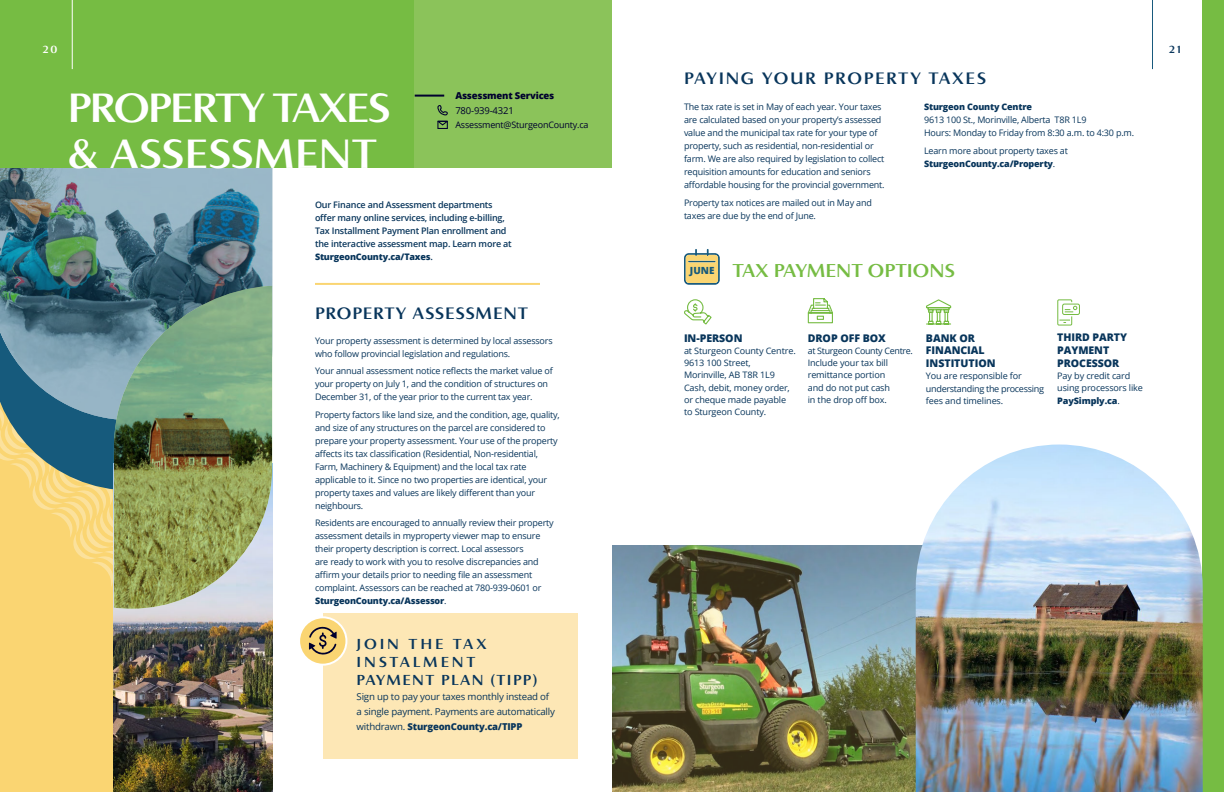
<style>
.page{position:relative;width:1224px;height:792px;background:#fff}
.page>*{position:absolute;margin:0;border:0;box-sizing:border-box;transform-origin:0 0}
.t1{font:700 39.5px/46.1px "Accent Graphic";letter-spacing:-.05em;color:#fff}
.t2{font:700 18px "Accent Graphic";color:#76bc43}
.t3{font:700 16px "Accent Graphic";letter-spacing:.1em;color:#08355b}
.t4{font:700 16px "Accent Graphic";letter-spacing:.05em;color:#08355b}
.t5{font:700 14px/18px "Accent Graphic";letter-spacing:.135em;color:#08355b}
.t6{font:800 10.6px/12.7px "Open Sans";letter-spacing:-.005em;color:#08355b}
.t7{font:800 10.5px/12.7px "Open Sans";letter-spacing:-.005em;color:#08355b}
.t8{font:700 10px "Accent Graphic";color:#fff}
.t9{font:700 10px "Accent Graphic";color:#08355b}
.t10{font:9.5px/15px "Open Sans";letter-spacing:-.02em;color:#08355b}
.t11{font:800 9.5px "Open Sans";letter-spacing:-.02em;color:#00002e}
.t12{font:9.5px "Open Sans";letter-spacing:-.02em;color:#00002e}
.t13{font:9px/13px "Open Sans";letter-spacing:-.02em;color:#08355b}
.t14{font:600 9px/13px "Open Sans";letter-spacing:-.02em;color:#08355b}
.t15{font:9px "Open Sans";letter-spacing:-.02em;color:#00002e}
.t16{font:800 9px "Open Sans";letter-spacing:-.02em;color:#08355b}
.t17{font:8.9px/12.3px "Open Sans";letter-spacing:-.015em;color:#08355b}
.s1{font-weight:800}
.s2{font-family:"Open Sans";font-weight:800;font-size:9.8px;color:#165a7c}
</style>
<div class="page">
<div style="left:0;top:240px;width:114px;height:552px;background:#fad572"></div>
<svg style="left:32px;top:490px;width:82px;height:119px"></svg>
<svg style="left:0;top:421px;width:114px;height:69px;fill:#165a7c"></svg>
<img style="left:0;top:168px;width:272px;height:253px">
<div style="left:0;top:0;width:612px;height:168px;background:#76bc43"></div>
<div style="left:1203px;top:0;width:21px;height:792px;background:#76bc43"></div>
<div style="left:415px;top:0;width:197px;height:168px;background:#8bc35a"></div>
<hr style="left:1152px;top:0;width:1px;height:69px;background:#185a7d">
<hr style="left:72px;top:0;width:1px;height:69px;background:#fff">
<div style="left:323px;top:613px;width:255px;height:145px;background:#fde7b5"></div>
<svg style="left:299px;top:617px;width:47px;height:48px"></svg>
<div style="left:298px;top:616px;width:49px;height:50px;border:2px solid #fff;border-radius:50%"></div>
<div style="left:437px;top:121px;width:11px;height:8px;border:1px solid #00002e"></div>
<svg style="left:437px;top:105px;width:11px;height:21px"></svg>
<hr style="left:415px;top:95px;width:29px;height:2px;background:#00002e">
<hr style="left:315px;top:283px;width:225px;height:2px;background:#fad572">
<svg style="left:684px;top:249px;width:36px;height:36px"></svg>
<svg style="left:684px;top:299px;width:28px;height:26px"></svg>
<svg style="left:807px;top:298px;width:26px;height:26px"></svg>
<svg style="left:926px;top:299px;width:26px;height:26px"></svg>
<div style="left:1062px;top:304px;width:18px;height:11px;border:1px solid #76bc43;border-radius:2px"></div>
<svg style="left:1057px;top:299px;width:20px;height:27px"></svg>
<svg style="left:309px;top:625px;width:28px;height:31px"></svg>
<img style="left:114px;top:609px;width:158px;height:183px">
<img style="left:612px;top:546px;width:304px;height:246px">
<img style="left:916px;top:445px;width:287px;height:347px">
<img style="left:114px;top:286px;width:158px;height:323px">
<p class="t8" style="left:42px;top:44px;width:17px">20</p>
<p class="t9" style="left:1169px;top:44px;width:14px">21</p>
<h1 class="t1" style="left:67px;top:85px;width:325px">PROPERTY TAXES &amp; ASSESSMENT</h1>
<h3 class="t3" style="left:684px;top:71px;width:304px">PAYING YOUR PROPERTY TAXES</h3>
<p class="t13" style="left:684px;top:102px;width:202px">The tax rate is set in May of each year. Your taxes are calculated based on your property’s assessed value and the municipal tax rate for your type of property, such as residential, non-residential or farm. We are also required by legislation to collect requisition amounts for education and seniors affordable housing for the provincial government.</p>
<p class="t13" style="left:684px;top:197px;width:189px">Property tax notices are mailed out in May and taxes are due by the end of June.</p>
<p class="t11" style="left:455px;top:92px;width:100px">Assessment Services</p>
<p class="t12" style="left:455px;top:107px;width:60px">780-939-4321</p>
<p class="t15" style="left:455px;top:121px;width:135px">Assessment@SturgeonCounty.ca</p>
<p class="t16" style="left:924px;top:103px;width:109px">Sturgeon County Centre</p>
<p class="t13" style="left:924px;top:115px;width:212px">9613 100 St., Morinville, Alberta T8R 1L9<br>Hours: Monday to Friday from 8:30 a.m. to 4:30 p.m.</p>
<p class="t13" style="left:924px;top:145px;width:145px">Learn more about property taxes at<br><span class="s1">SturgeonCounty.ca/Property</span>.</p>
<p class="t14" style="left:315px;top:200px;width:198px">Our Finance and Assessment departments offer many online services, including e-billing, Tax Installment Payment Plan enrollment and the interactive assessment map. Learn more at <span class="s1">SturgeonCounty.ca/Taxes</span>.</p>
<h2 class="t2" style="left:690px;top:260px;width:267px"><span class="s2">JUNE</span> TAX PAYMENT OPTIONS</h2>
<h3 class="t4" style="left:315px;top:305px;width:215px">PROPERTY ASSESSMENT</h3>
<p class="t13" style="left:315px;top:335px;width:239px">Your property assessment is determined by local assessors who follow provincial legislation and regulations.</p>
<p class="t13" style="left:315px;top:364px;width:239px">Your annual assessment notice reflects the market value of your property on July 1, and the condition of structures on<br>December 31, of the year prior to the current tax year.</p>
<p class="t13" style="left:315px;top:408px;width:246px">Property factors like land size, and the condition, age, quality, and size of any structures on the parcel are considered to prepare your property assessment. Your use of the property affects its tax classification (Residential, Non-residential, Farm, Machinery &amp; Equipment) and the local tax rate applicable to it. Since no two properties are identical, your property taxes and values are likely different than your neighbours.</p>
<p class="t13" style="left:315px;top:517px;width:240px">Residents are encouraged to annually review their property assessment details in myproperty viewer map to ensure their property description is correct. Local assessors<br>are ready to work with you to resolve discrepancies and affirm your details prior to needing file an assessment complaint. Assessors can be reached at 780-939-0601 or <span class="s1">SturgeonCounty.ca/Assessor</span>.</p>
<h3 class="t5" style="left:357px;top:635px;width:183px">JOIN THE TAX<br>INSTALMENT<br>PAYMENT PLAN (TIPP)</h3>
<p class="t10" style="left:357px;top:690px;width:200px">Sign up to pay your taxes monthly instead of a single payment. Payments are automatically withdrawn. <span class="s1">SturgeonCounty.ca/TIPP</span></p>
<p class="t6" style="left:684px;top:332px;width:60px">IN-PERSON</p>
<p class="t17" style="left:684px;top:345px;width:113px">at Sturgeon County Centre.<br>9613 100 Street,<br>Morinville, AB T8R 1L9<br>Cash, debit, money order, or cheque made payable to Sturgeon County.</p>
<p class="t6" style="left:808px;top:332px;width:80px">DROP OFF BOX</p>
<p class="t17" style="left:808px;top:345px;width:107px">at Sturgeon County Centre.<br>Include your tax bill remittance portion<br>and do not put cash<br>in the drop off box.</p>
<p class="t6" style="left:926px;top:332px;width:71px">BANK OR<br>FINANCIAL<br>INSTITUTION</p>
<p class="t17" style="left:926px;top:371px;width:120px">You are responsible for understanding the processing fees and timelines.</p>
<p class="t7" style="left:1057px;top:332px;width:71px">THIRD PARTY<br>PAYMENT<br>PROCESSOR</p>
<p class="t17" style="left:1057px;top:371px;width:87px">Pay by credit card using processors like<br><span class="s1">PaySimply.ca</span>.</p>
</div>
